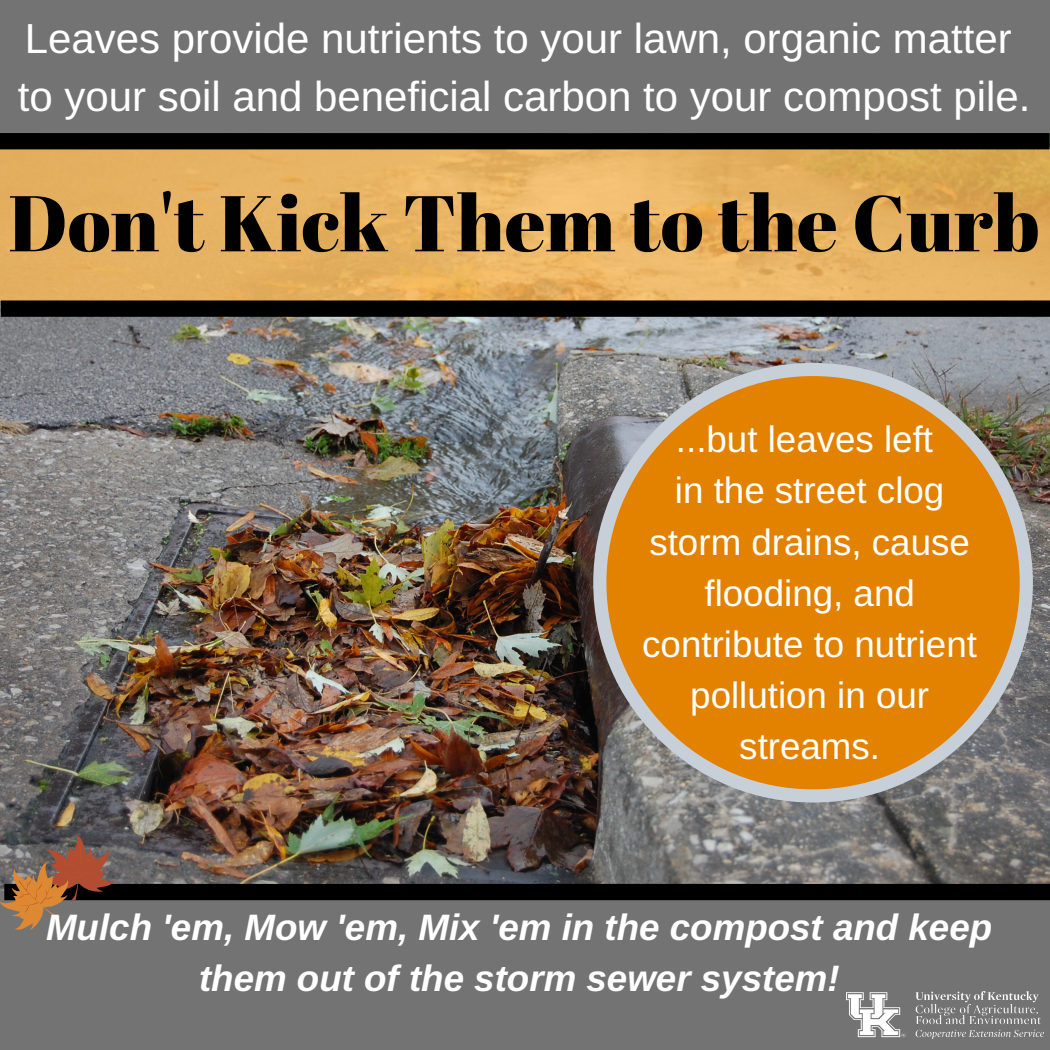
<style>
.page{position:relative;width:1050px;height:1050px;background:#737373}
.page>*{position:absolute;margin:0;border:0;box-sizing:border-box;transform-origin:0 0}
.t1{font:78.75px "Abril Fatface";color:#000}
.t2{font:42px/57.8px "Arimo";color:#fff}
.t3{font:36.75px/51.1px "Arimo";color:#fff;text-align:center}
.t4{font:italic 700 36.75px/51.1px "Arimo";color:#fff;text-align:center}
</style>
<div class="page">
<img style="left:0;top:149px;width:1050px;height:686px">
<svg style="left:1px;top:149px;width:1049px;height:151px;background:#e6b161"></svg>
<svg style="left:1px;top:300px;width:1049px;height:17px;background:#080604"></svg>
<div style="left:0;top:133px;width:1050px;height:16px;background:#000"></div>
<img style="left:0;top:835px;width:1050px;height:95px">
<img style="left:847px;top:991px;width:197px;height:48px">
<svg style="left:593px;top:363px;width:440px;height:440px;background:#c9852c"></svg>
<p class="t2" style="left:18px;top:10px;width:1014px">Leaves provide nutrients to your lawn, organic matter to your soil and beneficial carbon to your compost pile.</p>
<h1 class="t1" style="left:8px;top:168px;width:1032px">Don't Kick Them to the Curb</h1>
<p class="t3" style="left:642px;top:414px;width:336px">...but leaves left<br>in the street clog storm drains, cause flooding, and contribute to nutrient pollution in our streams.</p>
<p class="t4" style="left:46px;top:902px;width:948px">Mulch 'em, Mow 'em, Mix 'em in the compost and keep them out of the storm sewer system!</p>
</div>
